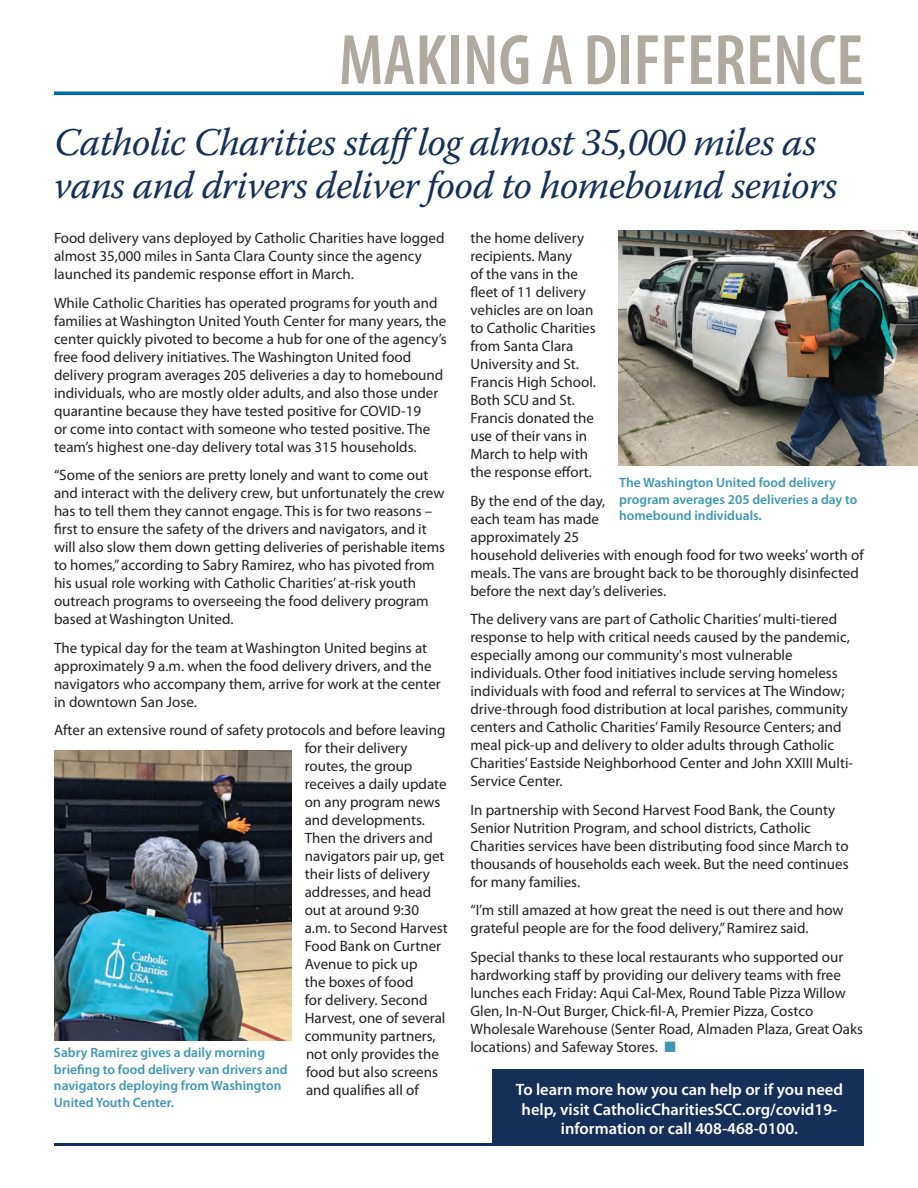
<style>
.page{position:relative;width:918px;height:1188px;background:#fff}
.page>*{position:absolute;margin:0;border:0;box-sizing:border-box;transform-origin:0 0}
.t1{font:600 condensed 72px "Myriad Pro";color:#afa99f}
.t2{font:italic 39px/43.5px "Warnock Pro";letter-spacing:-.02em;color:#143059}
.t3{font:600 16.5px/19.5px "Myriad Pro";color:#fff;text-align:center}
.t4{font:15px/18px "Myriad Pro";color:#231f20}
.t5{font:600 13.5px/16.5px "Myriad Pro";color:#3e96b4}
.s1{color:#3e96b4}
</style>
<div class="page">
<hr style="left:54px;top:1143px;width:810px;height:3px;background:#143059">
<hr style="left:54px;top:92px;width:810px;height:3px;background:#006ca4">
<img style="left:54px;top:750px;width:237px;height:290px">
<img style="left:618px;top:230px;width:300px;height:235px">
<div style="left:492px;top:1069px;width:372px;height:77px;background:#143059"></div>
<h1 class="t1" style="left:339px;top:16px;width:526px">MAKING A DIFFERENCE</h1>
<h2 class="t2" style="left:54px;top:119px;width:785px">Catholic Charities staff log almost 35,000 miles as vans and drivers deliver food to homebound seniors</h2>
<p class="t4" style="left:54px;top:229px;width:392px">Food delivery vans deployed by Catholic Charities have logged almost 35,000 miles in Santa Clara County since the agency launched its pandemic response effort in March.</p>
<p class="t4" style="left:54px;top:294px;width:394px">While Catholic Charities has operated programs for youth and families at Washington United Youth Center for many years, the center quickly pivoted to become a hub for one of the agency’s free food delivery initiatives. The Washington United food delivery program averages 205 deliveries a day to homebound individuals, who are mostly older adults, and also those under quarantine because they have tested positive for COVID-19<br>or come into contact with someone who tested positive. The team’s highest one-day delivery total was 315 households.</p>
<p class="t4" style="left:54px;top:466px;width:393px">“Some of the seniors are pretty lonely and want to come out and interact with the delivery crew, but unfortunately the crew has to tell them they cannot engage. This is for two reasons – first to ensure the safety of the drivers and navigators, and it will also slow them down getting deliveries of perishable items to homes,” according to Sabry Ramirez, who has pivoted from his usual role working with Catholic Charities’ at-risk youth outreach programs to overseeing the food delivery program based at Washington United.</p>
<p class="t4" style="left:54px;top:639px;width:388px">The typical day for the team at Washington United begins at approximately 9 a.m. when the food delivery drivers, and the navigators who accompany them, arrive for work at the center in downtown San Jose.</p>
<p class="t4" style="left:305px;top:721px;width:145px;text-indent:-251px">After an extensive round of safety protocols and before leaving for their delivery routes, the group receives a daily update on any program news and developments.<br>Then the drivers and navigators pair up, get their lists of delivery addresses, and head out at around 9:30 a.m. to Second Harvest<br>Food Bank on Curtner<br>Avenue to pick up<br>the boxes of food<br>for delivery. Second<br>Harvest, one of several community partners, not only provides the food but also screens and qualifies all of</p>
<p class="t4" style="left:470px;top:229px;width:127px">the home delivery recipients. Many<br>of the vans in the fleet of 11 delivery vehicles are on loan to Catholic Charities from Santa Clara<br>University and St.<br>Francis High School.<br>Both SCU and St.<br>Francis donated the use of their vans in<br>March to help with the response effort.</p>
<p class="t4" style="left:470px;top:492px;width:395px">By the end of the day,<br>each team has made<br>approximately 25<br>household deliveries with enough food for two weeks’ worth of meals. The vans are brought back to be thoroughly disinfected before the next day’s deliveries.</p>
<p class="t4" style="left:470px;top:610px;width:384px">The delivery vans are part of Catholic Charities’ multi-tiered response to help with critical needs caused by the pandemic, especially among our community's most vulnerable individuals. Other food initiatives include serving homeless individuals with food and referral to services at The Window; drive-through food distribution at local parishes, community centers and Catholic Charities’ Family Resource Centers; and meal pick-up and delivery to older adults through Catholic Charities’ Eastside Neighborhood Center and John XXIII Multi-Service Center.</p>
<p class="t4" style="left:470px;top:801px;width:380px">In partnership with Second Harvest Food Bank, the County Senior Nutrition Program, and school districts, Catholic Charities services have been distributing food since March to thousands of households each week. But the need continues for many families.</p>
<p class="t4" style="left:470px;top:901px;width:375px">“I’m still amazed at how great the need is out there and how grateful people are for the food delivery,” Ramirez said.</p>
<p class="t4" style="left:470px;top:948px;width:394px">Special thanks to these local restaurants who supported our hardworking staff by providing our delivery teams with free lunches each Friday: Aqui Cal-Mex, Round Table Pizza Willow Glen, In-N-Out Burger, Chick-fil-A, Premier Pizza, Costco Wholesale Warehouse (Senter Road, Almaden Plaza, Great Oaks locations) and Safeway Stores. <span class="s1">■</span></p>
<p class="t5" style="left:619px;top:474px;width:240px">The Washington United food delivery program averages 205 deliveries a day to homebound individuals.</p>
<p class="t5" style="left:54px;top:1044px;width:235px">Sabry Ramirez gives a daily morning briefing to food delivery van drivers and navigators deploying from Washington United Youth Center.</p>
<p class="t3" style="left:516px;top:1079px;width:329px">To learn more how you can help or if you need help, visit CatholicCharitiesSCC.org/covid19- information or call 408-468-0100.</p>
</div>
